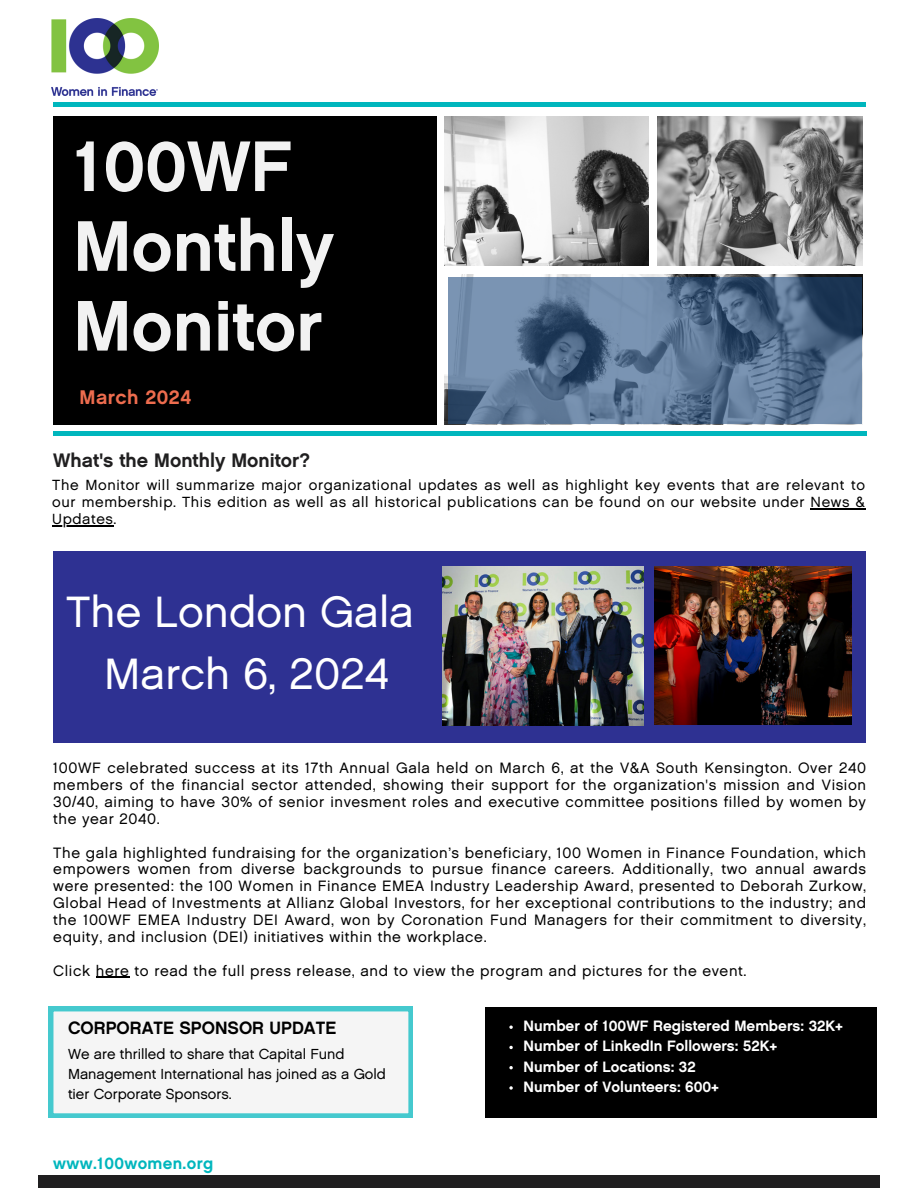
<style>
.page{position:relative;width:918px;height:1188px;background:#fff}
.page>*{position:absolute;margin:0;border:0;box-sizing:border-box;transform-origin:0 0}
.t1{font:71.4px/79.8px "Chalet New York Nineteen Sixty";color:#f2f2f2}
.t2{font:43.8px/61.2px "Chalet London Nineteen Sixty";color:#fff;text-align:center}
.t3{font:19.8px "Chalet New York Nineteen Sixty";letter-spacing:.02em;color:#ed6c4e}
.t4{font:19.5px "Chalet New York Nineteen Sixty";color:#201f20}
.t5{font:17.85px "Chalet New York Nineteen Sixty";color:#000}
.t6{font:16.5px "Chalet New York Nineteen Sixty";letter-spacing:.02em;color:#00b6bd}
.t7{font:15px/16.8px "Chalet London Nineteen Sixty";letter-spacing:.04em;color:#000;text-align:justify}
.t8{font:15px "Chalet New York Nineteen Sixty";color:#fff}
.t9{font:14.7px/16.8px "Chalet London Nineteen Sixty";letter-spacing:.04em;color:#000}
.t10{font:14.55px/20px "Chalet London Nineteen Sixty";color:#000}
</style>
<div class="page">
<img style="left:445px;top:116px;width:204px;height:150px">
<img style="left:657px;top:116px;width:205px;height:150px">
<img style="left:445px;top:275px;width:417px;height:149px">
<div style="left:53px;top:116px;width:383px;height:308px;background:#000"></div>
<div style="left:38px;top:1175px;width:842px;height:13px;background:#201f20"></div>
<img style="left:52px;top:18px;width:106px;height:78px">
<div style="left:53px;top:102px;width:813px;height:5px;background:#00b6bd"></div>
<hr style="left:53px;top:431px;width:814px;height:4px;background:#00b6bd">
<svg style="left:448px;top:277px;width:414px;height:147px;background:#5a7392"></svg>
<svg style="left:49px;top:1007px;width:364px;height:111px"></svg>
<div style="left:485px;top:1007px;width:392px;height:111px;background:#000"></div>
<svg style="left:509px;top:1026px;width:4px;height:3px"></svg>
<svg style="left:509px;top:1046px;width:4px;height:3px"></svg>
<svg style="left:509px;top:1066px;width:4px;height:3px"></svg>
<svg style="left:509px;top:1086px;width:4px;height:4px"></svg>
<hr style="left:811px;top:508px;width:55px;height:1px;background:#000">
<hr style="left:52px;top:525px;width:62px;height:1px;background:#000">
<hr style="left:96px;top:977px;width:34px;height:1px;background:#000">
<div style="left:53px;top:551px;width:813px;height:191px;background:#2e3192"></div>
<img style="left:443px;top:567px;width:200px;height:158px">
<img style="left:654px;top:567px;width:197px;height:157px">
<h5 class="t1" style="left:73px;top:130px;width:262px">100WF<br>Monthly<br>Monitor</h5>
<p class="t3" style="left:80px;top:389px;width:113px">March 2024</p>
<h5 class="t4" style="left:53px;top:452px;width:258px">What's the Monthly Monitor?</h5>
<h5 class="t9" style="left:52px;top:478px;width:814px">The Monitor will summarize major organizational updates as well as highlight key events that are relevant to our membership. This edition as well as all historical publications can be found on our website under News &amp;</h5>
<h3 class="t9" style="left:52px;top:511px;width:66px">Updates.</h3>
<h2 class="t2" style="left:66px;top:584px;width:349px">The London Gala<br>March 6, 2024</h2>
<p class="t7" style="left:53px;top:760px;width:814px">100WF celebrated success at its 17th Annual Gala held on March 6, at the V&amp;A South Kensington. Over 240 members of the financial sector attended, showing their support for the organization's mission and Vision 30/40, aiming to have 30% of senior invesment roles and executive committee positions filled by women by the year 2040.</p>
<p class="t7" style="left:53px;top:845px;width:814px">The gala highlighted fundraising for the organization’s beneficiary, 100 Women in Finance Foundation, which empowers women from diverse backgrounds to pursue finance careers. Additionally, two annual awards were presented: the 100 Women in Finance EMEA Industry Leadership Award, presented to Deborah Zurkow, Global Head of Investments at Allianz Global Investors, for her exceptional contributions to the industry; and the 100WF EMEA Industry DEI Award, won by Coronation Fund Managers for their commitment to diversity, equity, and inclusion (DEI) initiatives within the workplace.</p>
<p class="t7" style="left:53px;top:963px;width:695px">Click here to read the full press release, and to view the program and pictures for the event.</p>
<h1 class="t5" style="left:68px;top:1021px;width:270px">CORPORATE SPONSOR UPDATE</h1>
<h4 class="t10" style="left:68px;top:1045px;width:320px">We are thrilled to share that Capital Fund<br>Management International has joined as a Gold tier Corporate Sponsors.</h4>
<p class="t6" style="left:53px;top:1157px;width:161px">www.100women.org</p>
<h4 class="t8" style="left:524px;top:1020px;width:321px">Number of 100WF Registered Members: 32K+</h4>
<p class="t8" style="left:524px;top:1040px;width:255px">Number of LinkedIn Followers: 52K+</p>
<h2 class="t8" style="left:524px;top:1060px;width:174px">Number of Locations: 32</h2>
<p class="t8" style="left:524px;top:1081px;width:197px">Number of Volunteers: 600+</p>
</div>
